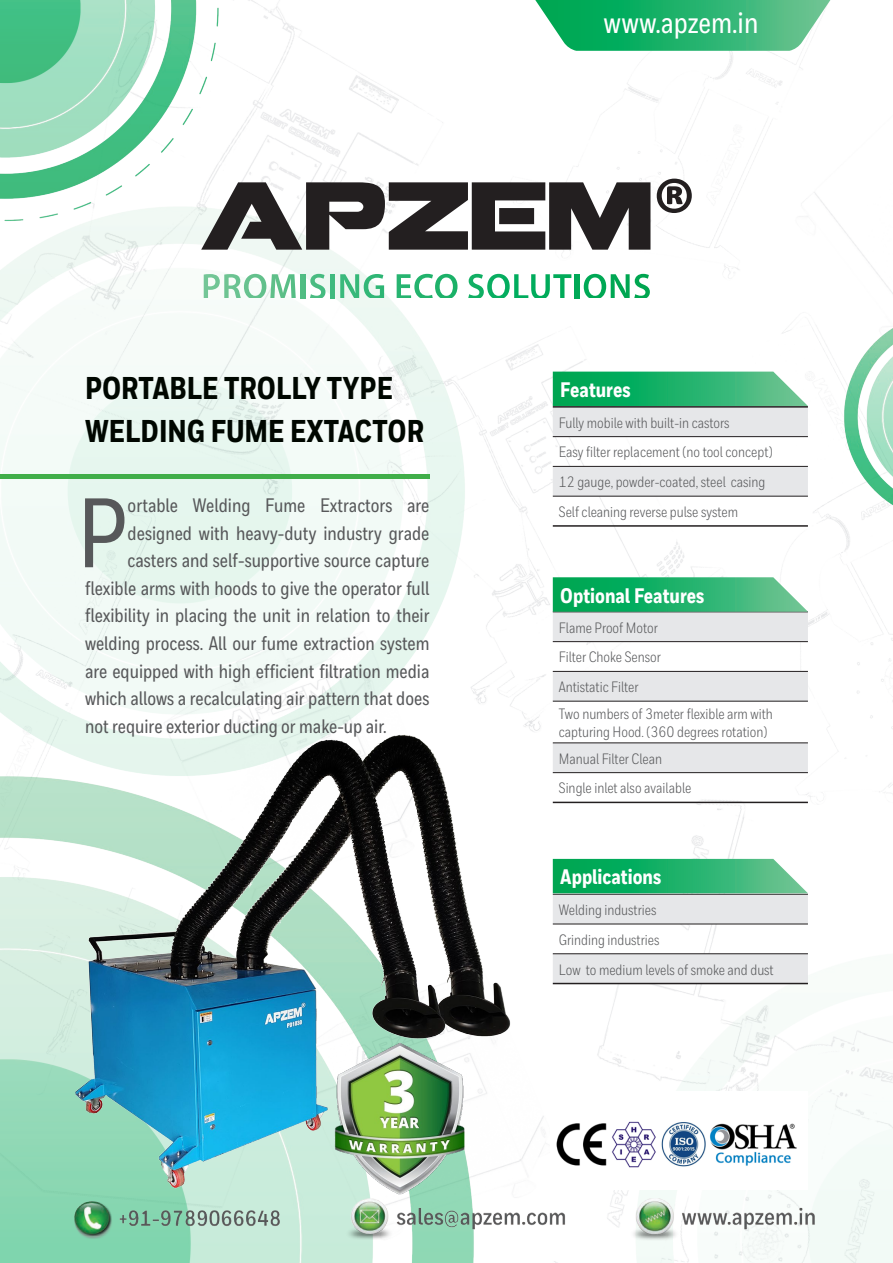
<style>
.page{position:relative;width:893px;height:1263px;background:#fff}
.page>*{position:absolute;margin:0;border:0;box-sizing:border-box;transform-origin:0 0}
.t1{font:500 98.4px "Honeywell Cond";color:#57585a}
.t2{font:800 31.5px "Honeywell Cond";color:#000700}
.t3{font:500 30px "Honeywell Cond";color:#fff}
.t4{font:800 21px "Honeywell Cond";color:#fff}
.t5{font:500 19.5px "Honeywell Cond";color:#57585a}
.t6{font:15px/18px "Honeywell Cond";color:#57585a}
</style>
<div class="page">
<img style="left:0;top:0;width:893px;height:1263px">
<img style="left:551px;top:1092px;width:257px;height:88px">
<svg style="left:535px;top:0;width:295px;height:51px;background:#3fbc7f"></svg>
<svg style="left:201px;top:182px;width:449px;height:68px"></svg>
<svg style="left:657px;top:179px;width:35px;height:34px"></svg>
<svg style="left:204px;top:274px;width:92px;height:24px"></svg>
<hr style="left:301px;top:274px;width:4px;height:24px;background:#51bd83">
<svg style="left:310px;top:274px;width:15px;height:24px"></svg>
<hr style="left:330px;top:274px;width:4px;height:24px;background:#3fba7e">
<svg style="left:340px;top:274px;width:44px;height:24px"></svg>
<svg style="left:397px;top:274px;width:60px;height:24px"></svg>
<svg style="left:468px;top:274px;width:103px;height:24px"></svg>
<hr style="left:575px;top:274px;width:4px;height:24px;background:#00a956">
<svg style="left:584px;top:274px;width:66px;height:24px"></svg>
<hr style="left:0;top:474px;width:429px;height:4px;background:#40ae49">
<hr style="left:553px;top:525px;width:255px;height:2px;background:#231f20">
<hr style="left:553px;top:496px;width:255px;height:1px;background:#231f20">
<svg style="left:553px;top:372px;width:255px;height:124px"></svg>
<hr style="left:553px;top:802px;width:255px;height:1px;background:#231f20">
<svg style="left:553px;top:577px;width:255px;height:196px"></svg>
<hr style="left:553px;top:983px;width:255px;height:1px;background:#231f20">
<svg style="left:553px;top:859px;width:255px;height:124px"></svg>
<img style="left:34px;top:715px;width:490px;height:465px">
<img style="left:31px;top:1180px;width:832px;height:82px">
<img style="left:327px;top:1040px;width:145px;height:157px">
<p class="t3" style="left:604px;top:4px;width:156px">www.apzem.in</p>
<p class="t2" style="left:85px;top:369px;width:309px">PORTABLE TROLLY TYPE</p>
<p class="t2" style="left:85px;top:412px;width:340px">WELDING FUME EXTACTOR</p>
<p class="t1" style="left:77px;top:474px;width:52px">P</p>
<p class="t5" style="left:128px;top:494px;width:303px">ortable Welding Fume Extractors are</p>
<p class="t5" style="left:128px;top:521px;width:303px">designed with heavy-duty industry grade</p>
<p class="t5" style="left:128px;top:549px;width:303px">casters and self-supportive source capture</p>
<p class="t5" style="left:85px;top:576px;width:346px">flexible arms with hoods to give the operator full</p>
<p class="t5" style="left:85px;top:604px;width:346px">flexibility in placing the unit in relation to their</p>
<p class="t5" style="left:85px;top:632px;width:346px">welding process. All our fume extraction system</p>
<p class="t5" style="left:85px;top:659px;width:346px">are equipped with high efficient filtration media</p>
<p class="t5" style="left:85px;top:687px;width:346px">which allows a recalculating air pattern that does</p>
<p class="t5" style="left:85px;top:714px;width:303px">not require exterior ducting or make-up air.</p>
<p class="t4" style="left:560px;top:377px;width:72px">Features</p>
<p class="t6" style="left:559px;top:413px;width:172px">Fully mobile with built-in castors</p>
<p class="t6" style="left:559px;top:443px;width:216px">Easy filter replacement (no tool concept)</p>
<p class="t6" style="left:559px;top:473px;width:208px">12 gauge, powder-coated, steel casing</p>
<p class="t6" style="left:559px;top:503px;width:181px">Self cleaning reverse pulse system</p>
<p class="t4" style="left:560px;top:583px;width:146px">Optional Features</p>
<p class="t6" style="left:559px;top:618px;width:101px">Flame Proof Motor</p>
<p class="t6" style="left:559px;top:648px;width:104px">Filter Choke Sensor</p>
<p class="t6" style="left:559px;top:678px;width:81px">Antistatic Filter</p>
<p class="t6" style="left:559px;top:705px;width:216px">Two numbers of 3meter flexible arm with capturing Hood. (360 degrees rotation)</p>
<p class="t6" style="left:559px;top:749px;width:105px">Manual Filter Clean</p>
<p class="t6" style="left:559px;top:779px;width:134px">Single inlet also available</p>
<p class="t4" style="left:560px;top:864px;width:102px">Applications</p>
<p class="t6" style="left:559px;top:901px;width:99px">Welding industries</p>
<p class="t6" style="left:559px;top:930px;width:102px">Grinding industries</p>
<p class="t6" style="left:559px;top:960px;width:216px">Low to medium levels of smoke and dust</p>
</div>
